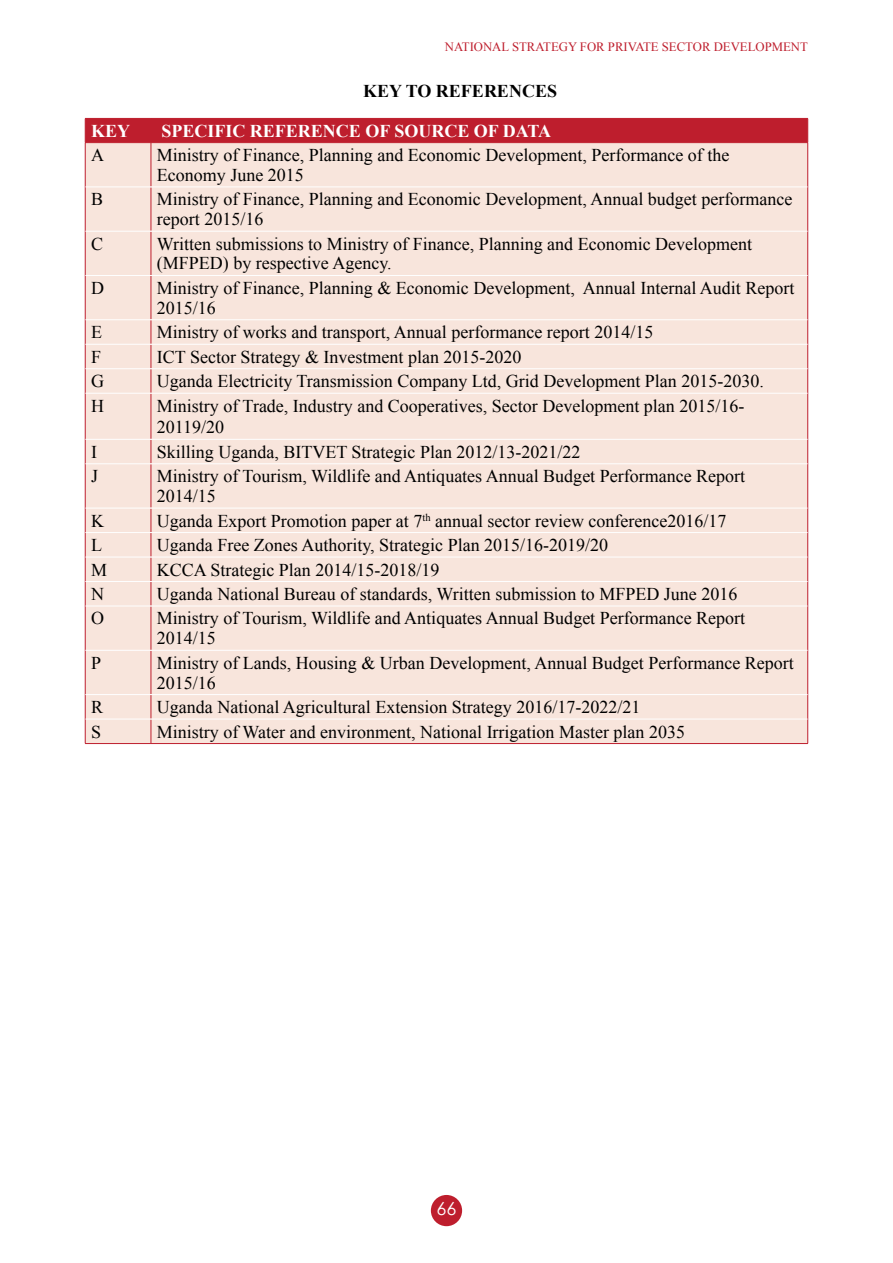
<style>
.page{position:relative;width:893px;height:1263px;background:#fff}
.page>*{position:absolute;margin:0;border:0;box-sizing:border-box;transform-origin:0 0}
.t1{font:18px/19.8px "Times New Roman";color:#000}
.t2{font:700 18px "Times New Roman";color:#fff}
.t3{font:700 18px "Times New Roman";color:#000}
.t4{font:18px "Century Gothic";color:#fff}
.t5{font:12.75px "Times New Roman";color:#be1e2d}
</style>
<div class="page">
<div style="left:431px;top:1195px;width:31px;height:31px;background:#be1e2d;border-radius:50%"></div>
<div style="left:86px;top:143px;width:721px;height:600px;background:#f8e5dc"></div>
<div style="left:85px;top:118px;width:723px;height:24px;background:#be1e2d"></div>
<hr style="left:85px;top:142px;width:66px;height:1px;background:#be1e2d">
<hr style="left:85px;top:143px;width:1px;height:44px;background:#be1e2d">
<hr style="left:151px;top:142px;width:657px;height:1px;background:#be1e2d">
<hr style="left:151px;top:143px;width:1px;height:44px;background:#be1e2d">
<hr style="left:807px;top:143px;width:1px;height:44px;background:#be1e2d">
<hr style="left:85px;top:187px;width:1px;height:44px;background:#be1e2d">
<hr style="left:151px;top:187px;width:1px;height:44px;background:#be1e2d">
<hr style="left:807px;top:187px;width:1px;height:44px;background:#be1e2d">
<hr style="left:85px;top:231px;width:1px;height:44px;background:#be1e2d">
<hr style="left:151px;top:232px;width:1px;height:43px;background:#be1e2d">
<hr style="left:807px;top:231px;width:1px;height:44px;background:#be1e2d">
<hr style="left:85px;top:275px;width:1px;height:45px;background:#be1e2d">
<hr style="left:151px;top:276px;width:1px;height:43px;background:#be1e2d">
<hr style="left:807px;top:275px;width:1px;height:45px;background:#be1e2d">
<svg style="left:85px;top:320px;width:1px;height:73px"></svg>
<svg style="left:151px;top:320px;width:1px;height:73px"></svg>
<svg style="left:807px;top:320px;width:1px;height:73px"></svg>
<hr style="left:85px;top:393px;width:1px;height:46px;background:#be1e2d">
<hr style="left:151px;top:394px;width:1px;height:45px;background:#be1e2d">
<hr style="left:807px;top:393px;width:1px;height:46px;background:#be1e2d">
<svg style="left:85px;top:440px;width:1px;height:23px"></svg>
<svg style="left:151px;top:440px;width:1px;height:23px"></svg>
<svg style="left:807px;top:439px;width:1px;height:25px"></svg>
<hr style="left:85px;top:464px;width:1px;height:44px;background:#be1e2d">
<hr style="left:151px;top:464px;width:1px;height:44px;background:#be1e2d">
<hr style="left:807px;top:464px;width:1px;height:44px;background:#be1e2d">
<svg style="left:85px;top:509px;width:1px;height:97px"></svg>
<svg style="left:151px;top:509px;width:1px;height:97px"></svg>
<svg style="left:807px;top:508px;width:1px;height:98px"></svg>
<hr style="left:85px;top:606px;width:1px;height:44px;background:#be1e2d">
<hr style="left:151px;top:606px;width:1px;height:44px;background:#be1e2d">
<hr style="left:807px;top:606px;width:1px;height:44px;background:#be1e2d">
<hr style="left:85px;top:650px;width:1px;height:44px;background:#be1e2d">
<hr style="left:151px;top:651px;width:1px;height:43px;background:#be1e2d">
<hr style="left:807px;top:650px;width:1px;height:44px;background:#be1e2d">
<svg style="left:85px;top:695px;width:1px;height:48px"></svg>
<svg style="left:151px;top:695px;width:1px;height:48px"></svg>
<svg style="left:807px;top:694px;width:1px;height:49px"></svg>
<hr style="left:85px;top:743px;width:66px;height:1px;background:#be1e2d">
<hr style="left:151px;top:743px;width:657px;height:1px;background:#be1e2d">
<hr style="left:85px;top:187px;width:66px;height:1px;background:#fff">
<hr style="left:151px;top:187px;width:656px;height:1px;background:#fff">
<hr style="left:85px;top:231px;width:66px;height:1px;background:#fff">
<hr style="left:151px;top:231px;width:656px;height:1px;background:#fff">
<hr style="left:85px;top:275px;width:66px;height:1px;background:#fff">
<hr style="left:151px;top:275px;width:656px;height:1px;background:#fff">
<hr style="left:85px;top:319px;width:66px;height:1px;background:#fff">
<hr style="left:151px;top:319px;width:656px;height:1px;background:#fff">
<hr style="left:85px;top:344px;width:66px;height:1px;background:#fff">
<hr style="left:151px;top:344px;width:656px;height:1px;background:#fff">
<hr style="left:85px;top:368px;width:66px;height:1px;background:#fff">
<hr style="left:151px;top:368px;width:656px;height:1px;background:#fff">
<hr style="left:85px;top:393px;width:66px;height:1px;background:#fff">
<hr style="left:151px;top:393px;width:656px;height:1px;background:#fff">
<hr style="left:85px;top:439px;width:66px;height:1px;background:#fff">
<hr style="left:151px;top:439px;width:656px;height:1px;background:#fff">
<hr style="left:85px;top:463px;width:66px;height:1px;background:#fff">
<hr style="left:151px;top:463px;width:656px;height:1px;background:#fff">
<hr style="left:85px;top:508px;width:66px;height:1px;background:#fff">
<hr style="left:151px;top:508px;width:656px;height:1px;background:#fff">
<hr style="left:85px;top:532px;width:66px;height:1px;background:#fff">
<hr style="left:151px;top:532px;width:656px;height:1px;background:#fff">
<hr style="left:85px;top:557px;width:66px;height:1px;background:#fff">
<hr style="left:151px;top:557px;width:656px;height:1px;background:#fff">
<hr style="left:85px;top:581px;width:66px;height:1px;background:#fff">
<hr style="left:151px;top:581px;width:656px;height:1px;background:#fff">
<hr style="left:85px;top:606px;width:66px;height:1px;background:#fff">
<hr style="left:151px;top:606px;width:656px;height:1px;background:#fff">
<hr style="left:85px;top:650px;width:66px;height:1px;background:#fff">
<hr style="left:151px;top:650px;width:656px;height:1px;background:#fff">
<hr style="left:85px;top:694px;width:66px;height:1px;background:#fff">
<hr style="left:151px;top:694px;width:656px;height:1px;background:#fff">
<hr style="left:85px;top:719px;width:66px;height:1px;background:#fff">
<hr style="left:151px;top:719px;width:656px;height:1px;background:#fff">
<p class="t5" style="left:445px;top:38px;width:365px">NATIONAL STRATEGY FOR PRIVATE SECTOR DEVELOPMENT</p>
<p class="t3" style="left:363px;top:78px;width:195px">KEY TO REFERENCES</p>
<p class="t2" style="left:91px;top:118px;width:41px">KEY</p>
<p class="t2" style="left:161px;top:118px;width:391px">SPECIFIC REFERENCE OF SOURCE OF DATA</p>
<p class="t1" style="left:91px;top:145px;width:14px">A</p>
<p class="t1" style="left:157px;top:145px;width:574px">Ministry of Finance, Planning and Economic Development, Performance of the<br>Economy June 2015</p>
<p class="t1" style="left:91px;top:189px;width:14px">B</p>
<p class="t1" style="left:157px;top:189px;width:637px">Ministry of Finance, Planning and Economic Development, Annual budget performance report 2015/16</p>
<p class="t1" style="left:91px;top:233px;width:14px">C</p>
<p class="t1" style="left:157px;top:233px;width:597px">Written submissions to Ministry of Finance, Planning and Economic Development (MFPED) by respective Agency.</p>
<p class="t1" style="left:91px;top:277px;width:14px">D</p>
<p class="t1" style="left:157px;top:277px;width:639px">Ministry of Finance, Planning &amp; Economic Development, Annual Internal Audit Report<br>2015/16</p>
<p class="t1" style="left:91px;top:322px;width:12px">E</p>
<p class="t1" style="left:157px;top:322px;width:498px">Ministry of works and transport, Annual performance report 2014/15</p>
<p class="t1" style="left:91px;top:346px;width:12px">F</p>
<p class="t1" style="left:157px;top:346px;width:366px">ICT Sector Strategy &amp; Investment plan 2015-2020</p>
<p class="t1" style="left:91px;top:371px;width:14px">G</p>
<p class="t1" style="left:157px;top:371px;width:608px">Uganda Electricity Transmission Company Ltd, Grid Development Plan 2015-2030.</p>
<p class="t1" style="left:91px;top:395px;width:14px">H</p>
<p class="t1" style="left:157px;top:394px;width:589px;line-height:21.6px">Ministry of Trade, Industry and Cooperatives, Sector Development plan 2015/16-<br>20119/20</p>
<p class="t1" style="left:91px;top:441px;width:7px">I</p>
<p class="t1" style="left:157px;top:441px;width:425px">Skilling Uganda, BITVET Strategic Plan 2012/13-2021/22</p>
<p class="t1" style="left:91px;top:466px;width:9px">J</p>
<p class="t1" style="left:157px;top:466px;width:590px">Ministry of Tourism, Wildlife and Antiquates Annual Budget Performance Report<br>2014/15</p>
<p class="t1" style="left:91px;top:510px;width:14px">K</p>
<p class="t1" style="left:157px;top:510px;width:571px">Uganda Export Promotion paper at 7<sup>th</sup> annual sector review conference2016/17</p>
<p class="t1" style="left:91px;top:534px;width:12px">L</p>
<p class="t1" style="left:157px;top:534px;width:453px">Uganda Free Zones Authority, Strategic Plan 2015/16-2019/20</p>
<p class="t1" style="left:91px;top:559px;width:18px">M</p>
<p class="t1" style="left:157px;top:559px;width:284px">KCCA Strategic Plan 2014/15-2018/19</p>
<p class="t1" style="left:91px;top:583px;width:14px">N</p>
<p class="t1" style="left:157px;top:583px;width:582px">Uganda National Bureau of standards, Written submission to MFPED June 2016</p>
<p class="t1" style="left:91px;top:608px;width:14px">O</p>
<p class="t1" style="left:157px;top:608px;width:590px">Ministry of Tourism, Wildlife and Antiquates Annual Budget Performance Report<br>2014/15</p>
<p class="t1" style="left:91px;top:652px;width:12px">P</p>
<p class="t1" style="left:157px;top:652px;width:638px">Ministry of Lands, Housing &amp; Urban Development, Annual Budget Performance Report<br>2015/16</p>
<p class="t1" style="left:91px;top:696px;width:14px">R</p>
<p class="t1" style="left:157px;top:696px;width:485px">Uganda National Agricultural Extension Strategy 2016/17-2022/21</p>
<p class="t1" style="left:91px;top:721px;width:12px">S</p>
<p class="t1" style="left:157px;top:721px;width:530px">Ministry of Water and environment, National Irrigation Master plan 2035</p>
<p class="t4" style="left:436px;top:1195px;width:21px">66</p>
</div>
